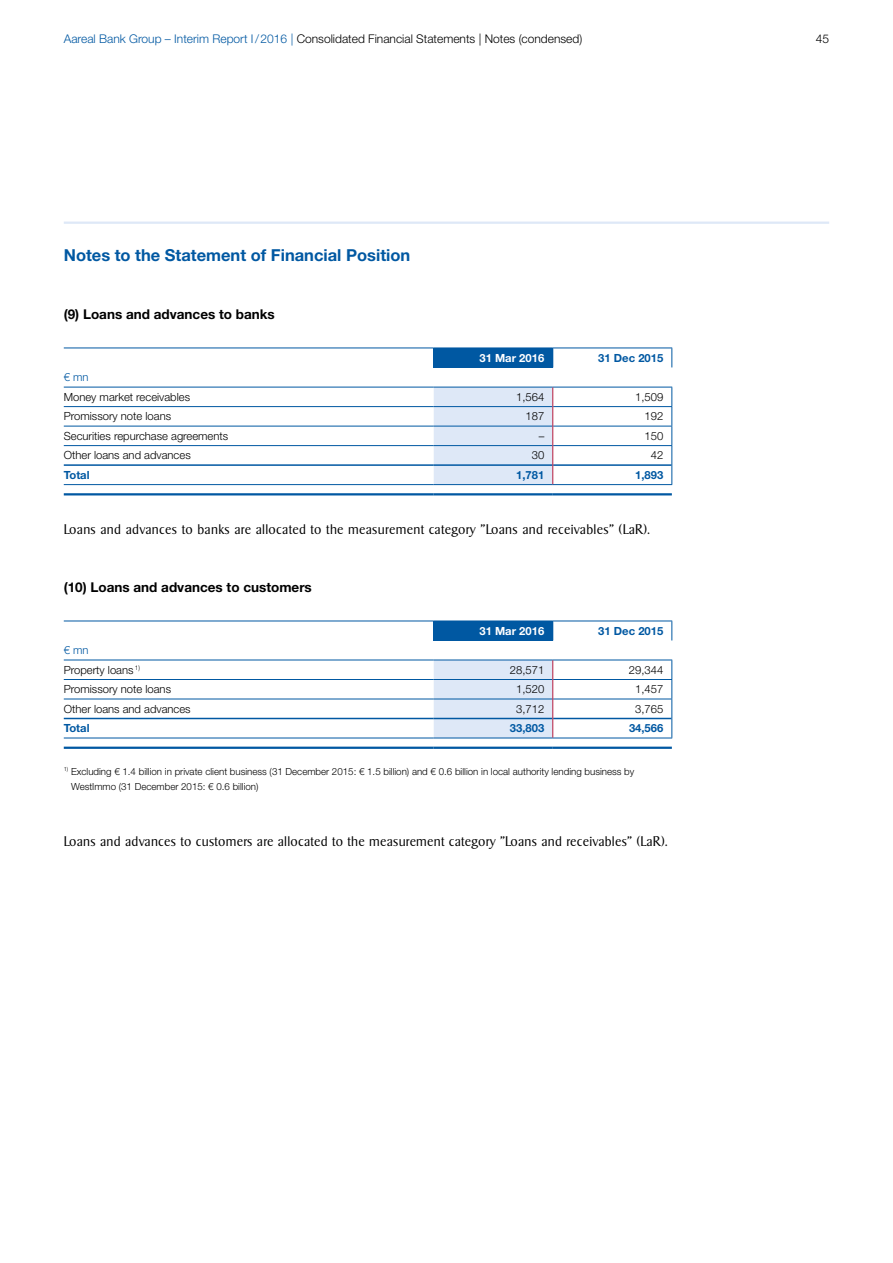
<style>
.page{position:relative;width:893px;height:1263px;background:#fff}
.page>*{position:absolute;margin:0;border:0;box-sizing:border-box;transform-origin:0 0}
.t1{font:700 16.5px "Helvetica Neue LT Std";color:#0058a2}
.t2{font:300 13.5px "Sigvar Serial";letter-spacing:.02em;color:#000}
.t3{font:700 13.5px "Helvetica Neue LT Std";color:#000}
.t4{font:300 12px "Helvetica Neue LT Std";color:#000}
.t5{font:300 11.25px/19.6px "Helvetica Neue LT Std";color:#000}
.t6{font:700 11.25px "Helvetica Neue LT Std";color:#0058a2}
.t7{font:700 11.25px "Helvetica Neue LT Std";color:#fff}
.t8{font:300 11.25px "Helvetica Neue LT Std";color:#0058a2}
.t9{font:300 9.75px/15px "Helvetica Neue LT Std";color:#000}
.s1{color:#0058a2}
</style>
<div class="page">
<hr style="left:64px;top:222px;width:765px;height:2px;background:#dee8f7">
<div style="left:434px;top:348px;width:119px;height:19px;background:#0058a2"></div>
<hr style="left:64px;top:348px;width:370px;height:1px;background:#0058a2">
<hr style="left:553px;top:348px;width:119px;height:1px;background:#0058a2">
<svg style="left:671px;top:348px;width:1px;height:19px"></svg>
<hr style="left:64px;top:387px;width:370px;height:1px;background:#0058a2">
<hr style="left:64px;top:406px;width:370px;height:1px;background:#0058a2">
<hr style="left:64px;top:426px;width:370px;height:1px;background:#0058a2">
<hr style="left:553px;top:387px;width:119px;height:1px;background:#0058a2">
<hr style="left:553px;top:406px;width:119px;height:1px;background:#0058a2">
<hr style="left:553px;top:426px;width:119px;height:1px;background:#0058a2">
<hr style="left:64px;top:445px;width:370px;height:1px;background:#0058a2">
<hr style="left:553px;top:445px;width:119px;height:1px;background:#0058a2">
<hr style="left:64px;top:464px;width:370px;height:2px;background:#0058a2">
<hr style="left:553px;top:464px;width:118px;height:2px;background:#0058a2">
<svg style="left:671px;top:387px;width:1px;height:97px"></svg>
<hr style="left:64px;top:484px;width:370px;height:1px;background:#0058a2">
<hr style="left:64px;top:493px;width:370px;height:2px;background:#0058a2">
<hr style="left:434px;top:493px;width:119px;height:2px;background:#0058a2">
<hr style="left:553px;top:484px;width:119px;height:1px;background:#0058a2">
<hr style="left:553px;top:493px;width:119px;height:2px;background:#0058a2">
<svg style="left:434px;top:387px;width:119px;height:98px"></svg>
<div style="left:434px;top:621px;width:119px;height:19px;background:#0058a2"></div>
<hr style="left:64px;top:621px;width:370px;height:1px;background:#0058a2">
<hr style="left:553px;top:621px;width:119px;height:1px;background:#0058a2">
<svg style="left:671px;top:621px;width:1px;height:19px"></svg>
<hr style="left:64px;top:660px;width:370px;height:1px;background:#0058a2">
<hr style="left:64px;top:679px;width:370px;height:1px;background:#0058a2">
<hr style="left:553px;top:660px;width:119px;height:1px;background:#0058a2">
<hr style="left:553px;top:679px;width:119px;height:1px;background:#0058a2">
<hr style="left:64px;top:699px;width:370px;height:1px;background:#0058a2">
<hr style="left:553px;top:699px;width:119px;height:1px;background:#0058a2">
<hr style="left:64px;top:718px;width:370px;height:1px;background:#0058a2">
<hr style="left:553px;top:718px;width:118px;height:1px;background:#0058a2">
<svg style="left:671px;top:660px;width:1px;height:78px"></svg>
<hr style="left:64px;top:738px;width:370px;height:1px;background:#0058a2">
<hr style="left:64px;top:747px;width:370px;height:2px;background:#0058a2">
<hr style="left:434px;top:738px;width:119px;height:1px;background:#0058a2">
<hr style="left:434px;top:747px;width:119px;height:2px;background:#0058a2">
<hr style="left:553px;top:738px;width:119px;height:1px;background:#0058a2">
<hr style="left:553px;top:747px;width:119px;height:2px;background:#0058a2">
<svg style="left:434px;top:660px;width:119px;height:78px"></svg>
<p class="t4" style="left:64px;top:31px;width:520px"><span class="s1">Aareal Bank Group – Interim Report I/2016 |</span> Consolidated Financial Statements | Notes (condensed)</p>
<p class="t4" style="left:816px;top:31px;width:15px">45</p>
<h1 class="t1" style="left:64px;top:244px;width:348px">Notes to the Statement of Financial Position</h1>
<p class="t3" style="left:64px;top:306px;width:213px">(9) Loans and advances to banks</p>
<p class="t7" style="left:479px;top:351px;width:66px">31 Mar 2016</p>
<p class="t6" style="left:598px;top:351px;width:67px">31 Dec 2015</p>
<p class="t8" style="left:64px;top:370px;width:26px">€ mn</p>
<p class="t5" style="left:64px;top:387px;width:128px">Money market receivables</p>
<p class="t5" style="left:516px;top:387px;width:30px">1,564</p>
<p class="t5" style="left:635px;top:387px;width:30px">1,509</p>
<p class="t5" style="left:64px;top:406px;width:109px">Promissory note loans</p>
<p class="t5" style="left:526px;top:406px;width:20px">187</p>
<p class="t5" style="left:645px;top:406px;width:20px">192</p>
<p class="t5" style="left:64px;top:426px;width:166px">Securities repurchase agreements</p>
<p class="t5" style="left:539px;top:426px;width:7px">–</p>
<p class="t5" style="left:645px;top:426px;width:20px">150</p>
<p class="t5" style="left:64px;top:445px;width:128px">Other loans and advances</p>
<p class="t5" style="left:532px;top:445px;width:14px">30</p>
<p class="t5" style="left:651px;top:445px;width:14px">42</p>
<p class="t6" style="left:64px;top:468px;width:27px">Total</p>
<p class="t6" style="left:516px;top:468px;width:30px">1,781</p>
<p class="t6" style="left:635px;top:468px;width:30px">1,893</p>
<p class="t2" style="left:64px;top:521px;width:587px">Loans and advances to banks are allocated to the measurement category ”Loans and receivables” (LaR).</p>
<p class="t3" style="left:64px;top:579px;width:250px">(10) Loans and advances to customers</p>
<p class="t5" style="left:64px;top:640px;width:78px"><span class="s1">€ mn<br></span>Property loans <sup>1)</sup></p>
<p class="t7" style="left:479px;top:624px;width:66px">31 Mar 2016</p>
<p class="t6" style="left:598px;top:624px;width:67px">31 Dec 2015</p>
<p class="t5" style="left:510px;top:660px;width:36px">28,571</p>
<p class="t5" style="left:629px;top:660px;width:36px">29,344</p>
<p class="t5" style="left:64px;top:679px;width:109px">Promissory note loans</p>
<p class="t5" style="left:516px;top:679px;width:30px">1,520</p>
<p class="t5" style="left:635px;top:679px;width:30px">1,457</p>
<p class="t5" style="left:64px;top:698px;width:128px">Other loans and advances</p>
<p class="t5" style="left:516px;top:698px;width:30px">3,712</p>
<p class="t5" style="left:635px;top:698px;width:30px">3,765</p>
<p class="t6" style="left:64px;top:721px;width:27px">Total</p>
<p class="t6" style="left:510px;top:721px;width:36px">33,803</p>
<p class="t6" style="left:629px;top:721px;width:36px">34,566</p>
<p class="t9" style="left:71px;top:763px;width:565px;text-indent:-7px"><sup>1)</sup> Excluding € 1.4 billion in private client business (31 December 2015: € 1.5 billion) and € 0.6 billion in local authority lending business by<br>WestImmo (31 December 2015: € 0.6 billion)</p>
<p class="t2" style="left:64px;top:833px;width:605px">Loans and advances to customers are allocated to the measurement category ”Loans and receivables” (LaR).</p>
</div>
